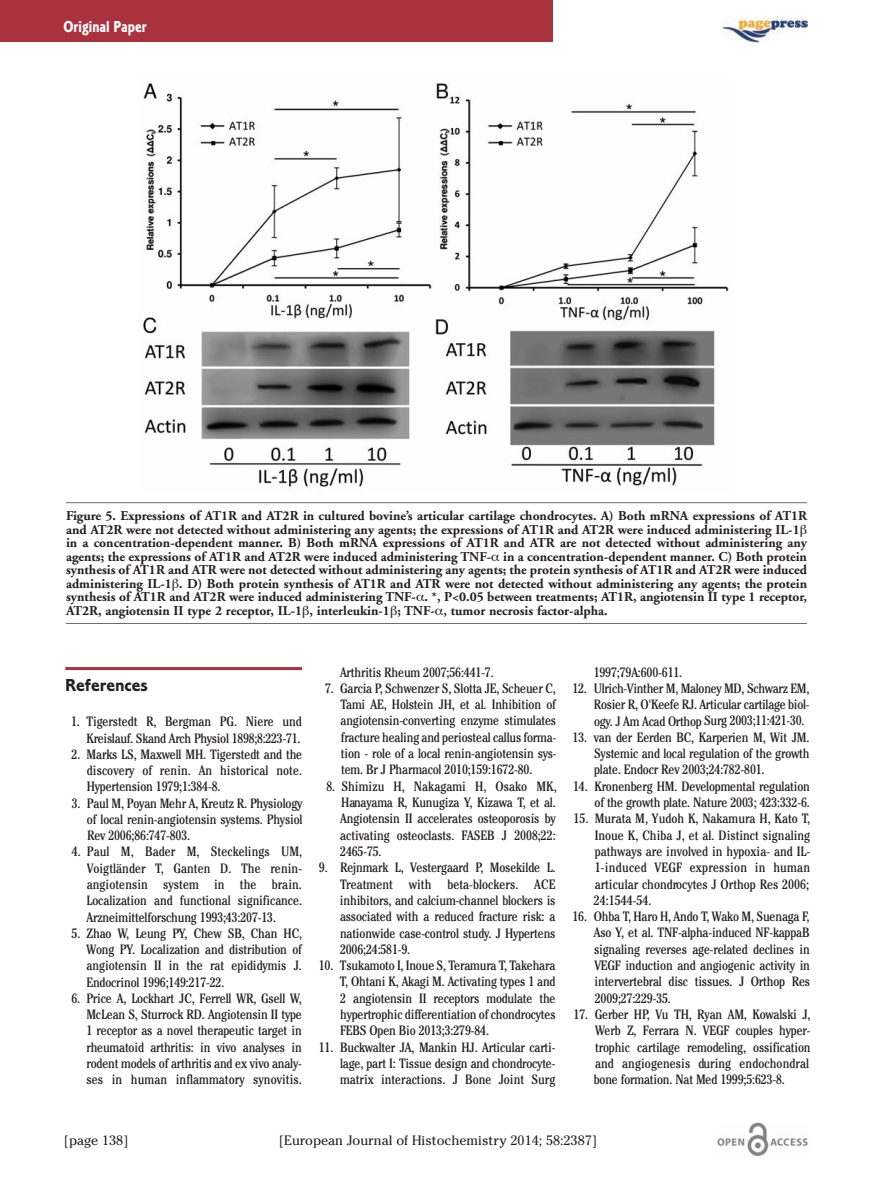
<style>
.page{position:relative;width:893px;height:1191px;background:#fff}
.page>*{position:absolute;margin:0;border:0;box-sizing:border-box;transform-origin:0 0}
.t1{font:18px "Corinthian Bold Plain";color:#231f20}
.t2{font:16.5px "Corinthian Bold Condensed Plain";color:#fff}
.t3{font:condensed 13.5px/16.4px "Cheltenham";letter-spacing:-.015em;color:#231f20;text-align:justify}
.t4{font:700 13.5px/13.5px "Adobe Garamond";color:#231f20}
.t5{font:13.5px "Cheltenham";color:#231f20}
</style>
<div class="page">
<div style="left:0;top:0;width:553px;height:42px;background:#aa323f"></div>
<hr style="left:65px;top:667px;width:237px;height:3px;background:#aa323f">
<img style="left:717px;top:1123px;width:91px;height:33px">
<img style="left:723px;top:17px;width:84px;height:26px">
<hr style="left:66px;top:502px;width:741px;height:1px;background:#6c6d70">
<hr style="left:66px;top:623px;width:741px;height:1px;background:#6c6d70">
<img style="left:143px;top:83px;width:586px;height:404px">
<p class="t2" style="left:63px;top:21px;width:85px">Original Paper</p>
<p class="t4" style="left:66px;top:510px;width:743px">Figure 5. Expressions of AT1R and AT2R in cultured bovine’s articular cartilage chondrocytes. A) Both mRNA expressions of AT1R and AT2R were not detected without administering any agents; the expressions of AT1R and AT2R were induced administering IL-1 in a concentration-dependent manner. B) Both mRNA expressions of AT1R and ATR are not detected without administering any agents; the expressions of AT1R and AT2R were induced administering TNF- in a concentration-dependent manner. C) Both protein synthesis of AT1R and ATR were not detected without administering any agents; the protein synthesis of AT1R and AT2R were induced administering IL-1 . D) Both protein synthesis of AT1R and ATR were not detected without administering any agents; the protein synthesis of AT1R and AT2R were induced administering TNF- . *, P&lt;0.05 between treatments; AT1R, angiotensin II type 1 receptor, AT2R, angiotensin II type 2 receptor, IL-1 , interleukin-1 ; TNF- , tumor necrosis factor-alpha.</p>
<h1 class="t1" style="left:65px;top:679px;width:84px">References</h1>
<p class="t3" style="left:71px;top:715px;width:232px;text-align:right">1. Tigerstedt R, Bergman PG. Niere und<br>Kreislauf. Skand Arch Physiol 1898;8:223-71.</p>
<p class="t3" style="left:87px;top:747px;width:217px;text-indent:-15px">2. Marks LS, Maxwell MH. Tigerstedt and the discovery of renin. An historical note.<br>Hypertension 1979;1:384-8.</p>
<p class="t3" style="left:87px;top:796px;width:217px;text-indent:-15px">3. Paul M, Poyan Mehr A, Kreutz R. Physiology of local renin-angiotensin systems. Physiol Rev 2006;86:747-803.</p>
<p class="t3" style="left:87px;top:845px;width:217px;text-indent:-15px">4. Paul M, Bader M, Steckelings UM, Voigtländer T, Ganten D. The renin&shy;angiotensin system in the brain.<br>Localization and functional significance.<br>Arzneimittelforschung 1993;43:207-13.</p>
<p class="t3" style="left:86px;top:926px;width:217px;text-indent:-15px">5. Zhao W, Leung PY, Chew SB, Chan HC, Wong PY. Localization and distribution of angiotensin II in the rat epididymis J.<br>Endocrinol 1996;149:217-22.</p>
<p class="t3" style="left:86px;top:991px;width:217px;text-indent:-15px">6. Price A, Lockhart JC, Ferrell WR, Gsell W, McLean S, Sturrock RD. Angiotensin II type 1 receptor as a novel therapeutic target in rheumatoid arthritis: in vivo analyses in rodent models of arthritis and ex vivo analy&shy;ses in human inflammatory synovitis.</p>
<p class="t3" style="left:340px;top:665px;width:155px">Arthritis Rheum 2007;56:441-7.</p>
<p class="t3" style="left:340px;top:681px;width:218px;text-indent:-15px">7. Garcia P, Schwenzer S, Slotta JE, Scheuer C, Tami AE, Holstein JH, et al. Inhibition of angiotensin-converting enzyme stimulates fracture healing and periosteal callus forma&shy;tion - role of a local renin-angiotensin sys&shy;tem. Br J Pharmacol 2010;159:1672-80.</p>
<p class="t3" style="left:340px;top:779px;width:218px;text-indent:-14px">8. Shimizu H, Nakagami H, Osako MK, Hanayama R, Kunugiza Y, Kizawa T, et al.<br>Angiotensin II accelerates osteoporosis by activating osteoclasts. FASEB J 2008;22:<br>2465-75.</p>
<p class="t3" style="left:340px;top:860px;width:217px;text-indent:-21px">9. Rejnmark L, Vestergaard P, Mosekilde L.<br>Treatment with beta-blockers. ACE inhibitors, and calcium-channel blockers is associated with a reduced fracture risk: a nationwide case-control study. J Hypertens 2006;24:581-9.</p>
<p class="t3" style="left:340px;top:958px;width:217px;text-indent:-21px">10. Tsukamoto I, Inoue S, Teramura T, Takehara T, Ohtani K, Akagi M. Activating types 1 and 2 angiotensin II receptors modulate the hypertrophic differentiation of chondrocytes FEBS Open Bio 2013;3:279-84.</p>
<p class="t3" style="left:340px;top:1040px;width:217px;text-indent:-21px">11. Buckwalter JA, Mankin HJ. Articular carti&shy;lage, part I: Tissue design and chondrocyte&shy;matrix interactions. J Bone Joint Surg</p>
<p class="t3" style="left:594px;top:665px;width:90px">1997;79A:600-611.</p>
<p class="t3" style="left:594px;top:681px;width:217px;text-indent:-21px">12. Ulrich-Vinther M, Maloney MD, Schwarz EM, Rosier R, O'Keefe RJ. Articular cartilage biol&shy;ogy. J Am Acad Orthop Surg 2003;11:421-30.</p>
<p class="t3" style="left:594px;top:730px;width:217px;text-indent:-21px">13. van der Eerden BC, Karperien M, Wit JM.<br>Systemic and local regulation of the growth plate. Endocr Rev 2003;24:782-801.</p>
<p class="t3" style="left:573px;top:779px;width:238px;text-align:right">14. Kronenberg HM. Developmental regulation of the growth plate. Nature 2003; 423:332-6.</p>
<p class="t3" style="left:594px;top:811px;width:218px;text-indent:-20px">15. Murata M, Yudoh K, Nakamura H, Kato T, Inoue K, Chiba J, et al. Distinct signaling pathways are involved in hypoxia- and IL-1-induced VEGF expression in human articular chondrocytes J Orthop Res 2006; 24:1544-54.</p>
<p class="t3" style="left:594px;top:909px;width:218px;text-indent:-21px">16. Ohba T, Haro H, Ando T, Wako M, Suenaga F, Aso Y, et al. TNF-alpha-induced NF-kappaB signaling reverses age-related declines in VEGF induction and angiogenic activity in intervertebral disc tissues. J Orthop Res 2009;27:229-35.</p>
<p class="t3" style="left:594px;top:1007px;width:218px;text-indent:-20px">17. Gerber HP, Vu TH, Ryan AM, Kowalski J, Werb Z, Ferrara N. VEGF couples hyper&shy;trophic cartilage remodeling, ossification and angiogenesis during endochondral bone formation. Nat Med 1999;5:623-8.</p>
<p class="t5" style="left:64px;top:1132px;width:66px">[page 138]</p>
<p class="t5" style="left:279px;top:1132px;width:320px">[European Journal of Histochemistry 2014; 58:2387]</p>
</div>
